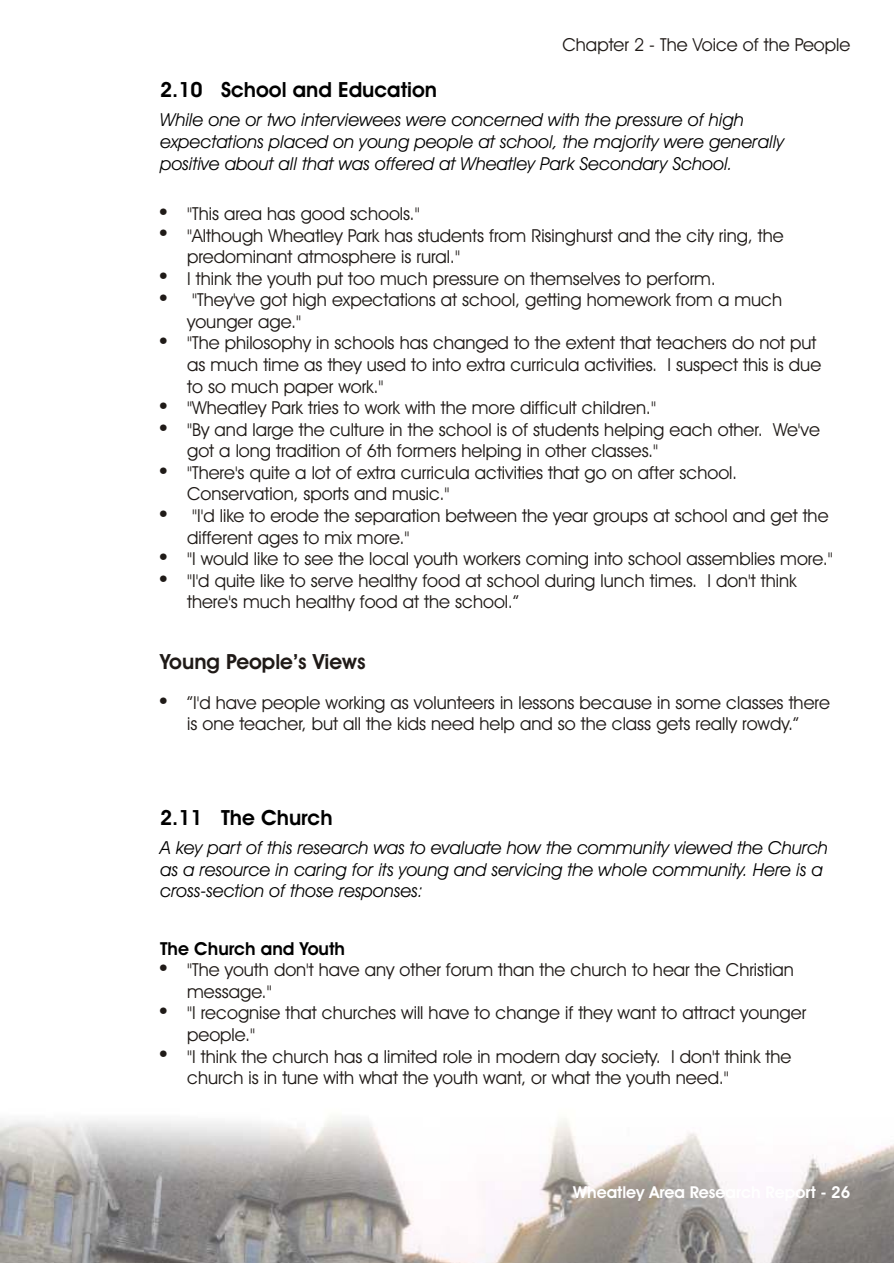
<style>
.page{position:relative;width:894px;height:1263px;background:#fff}
.page>*{position:absolute;margin:0;border:0;box-sizing:border-box;transform-origin:0 0}
.t1{font:700 21px "Avant Garde Bk BT";color:#000}
.t2{font:700 21px "Avant Garde Bk BT";color:#1f1a17}
.t3{font:18px/21.6px "Avant Garde Bk BT";color:#1f1a17}
.t4{font:italic 18px/21.6px "Avant Garde Bk BT";color:#000}
.t5{font:700 18px "Avant Garde Bk BT";color:#000}
.t6{font:700 16.5px "Avant Garde Bk BT";color:#fff}
</style>
<div class="page">
<img style="left:0;top:1117px;width:894px;height:146px">
<p class="t3" style="left:562px;top:35px;width:289px">Chapter 2 - The Voice of the People</p>
<p class="t1" style="left:160px;top:81px;width:278px">2.10 School and Education</p>
<p class="t4" style="left:160px;top:111px;width:625px">While one or two interviewees were concerned with the pressure of high expectations placed on young people at school, the majority were generally positive about all that was offered at Wheatley Park Secondary School.</p>
<p class="t3" style="left:187px;top:205px;width:647px">"This area has good schools."<br>"Although Wheatley Park has students from Risinghurst and the city ring, the predominant atmosphere is rural."<br>I think the youth put too much pressure on themselves to perform.<br>"They've got high expectations at school, getting homework from a much younger age."<br>"The philosophy in schools has changed to the extent that teachers do not put as much time as they used to into extra curricula activities. I suspect this is due to so much paper work."<br>"Wheatley Park tries to work with the more difficult children."<br>"By and large the culture in the school is of students helping each other. We've got a long tradition of 6th formers helping in other classes."<br>"There's quite a lot of extra curricula activities that go on after school.<br>Conservation, sports and music."<br>"I'd like to erode the separation between the year groups at school and get the different ages to mix more."<br>"I would like to see the local youth workers coming into school assemblies more." "I'd quite like to serve healthy food at school during lunch times. I don't think there's much healthy food at the school.”</p>
<p class="t2" style="left:160px;top:653px;width:207px">Young People’s Views</p>
<p class="t3" style="left:187px;top:693px;width:644px">”I'd have people working as volunteers in lessons because in some classes there is one teacher, but all the kids need help and so the class gets really rowdy.”</p>
<p class="t1" style="left:160px;top:809px;width:174px">2.11 The Church</p>
<p class="t4" style="left:160px;top:839px;width:669px">A key part of this research was to evaluate how the community viewed the Church as a resource in caring for its young and servicing the whole community. Here is a cross-section of those responses:</p>
<p class="t5" style="left:160px;top:941px;width:187px">The Church and Youth</p>
<p class="t3" style="left:187px;top:961px;width:621px">"The youth don't have any other forum than the church to hear the Christian message."<br>"I recognise that churches will have to change if they want to attract younger people."<br>"I think the church has a limited role in modern day society. I don't think the church is in tune with what the youth want, or what the youth need."</p>
<p class="t6" style="left:573px;top:1186px;width:279px">Wheatley Area Research Report - 26</p>
</div>
